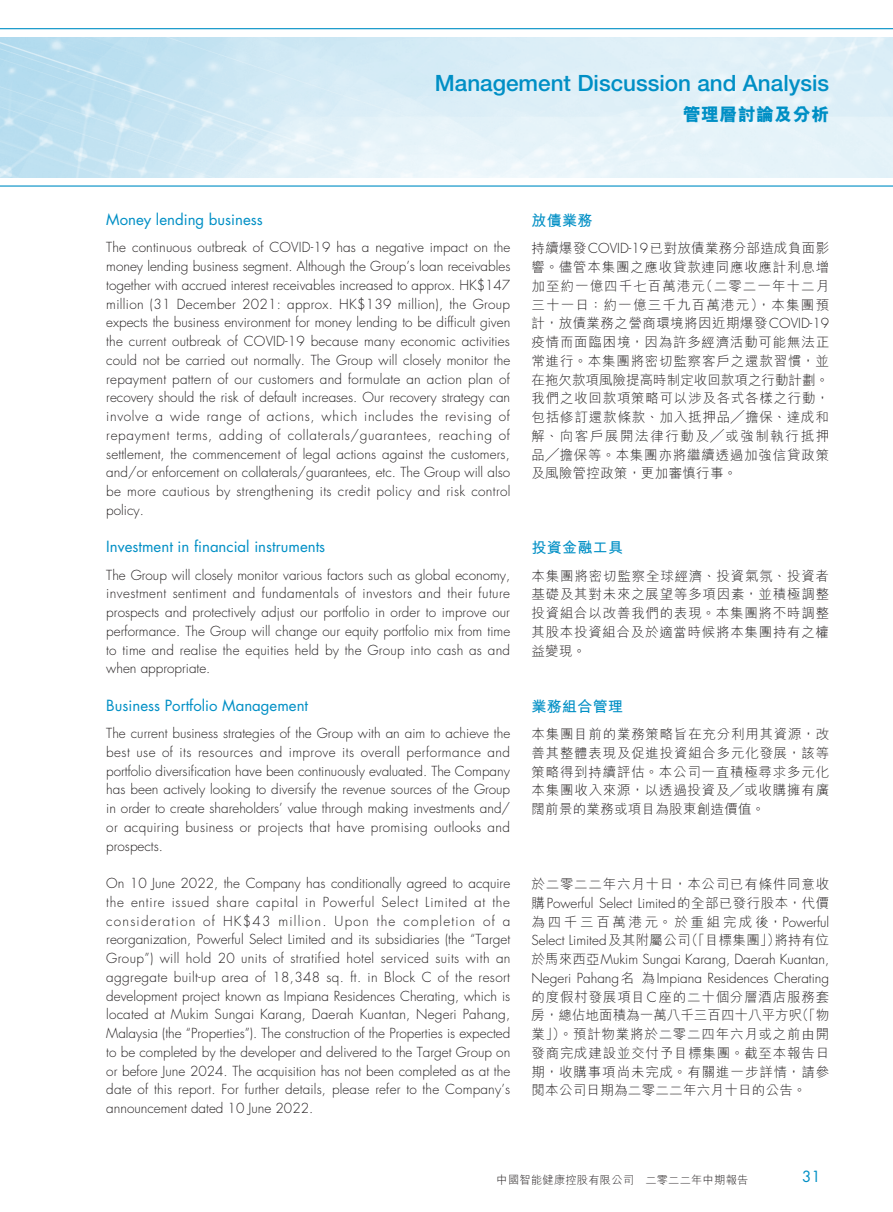
<style>
.page{position:relative;width:893px;height:1212px;background:#fff}
.page>*{position:absolute;margin:0;border:0;box-sizing:border-box;transform-origin:0 0}
.t1{font:500 22.5px "Helvetica Neue LT Std";color:#008fc5}
.t2{font:800 18px "M Hei HK";letter-spacing:.02em;color:#008fc5}
._02_H2_E{font:15px "Futura Std";color:#008fc5}
._002_H2_C{font:700 15px "M Hei HK";letter-spacing:.02em;color:#008fc5}
._00_txt_E{font:300 13.5px/18.8px "Futura Std";letter-spacing:.015em;color:#231f20;text-align:justify}
._000_txt_C{font:300 13.5px/18.8px "M Hei HK";letter-spacing:.055em;color:#231f20;text-align:justify}
.t3{font:300 11.25px "M Hei HK";letter-spacing:.02em;color:#231f20}
.s1{font-family:"Futura Std"}
</style>
<div class="page">
<hr style="left:0;top:28px;width:893px;height:1px;background:#008fc5">
<hr style="left:0;top:185px;width:893px;height:2px;background:#008fc5">
<h1 class="t1" style="left:435px;top:70px;width:396px">Management Discussion and Analysis</h1>
<h2 class="t2" style="left:683px;top:106px;width:148px">管理層討論及分析</h2>
<p class="_02_H2_E" style="left:106px;top:210px;width:158px">Money lending business</p>
<p class="_00_txt_E" style="left:106px;top:238px;width:406px">The continuous outbreak of COVID-19 has a negative impact on the money lending business segment. Although the Group’s loan receivables together with accrued interest receivables increased to approx. HK$147 million (31 December 2021: approx. HK$139 million), the Group expects the business environment for money lending to be difficult given the current outbreak of COVID-19 because many economic activities could not be carried out normally. The Group will closely monitor the repayment pattern of our customers and formulate an action plan of recovery should the risk of default increases. Our recovery strategy can involve a wide range of actions, which includes the revising of repayment terms, adding of collaterals/guarantees, reaching of settlement, the commencement of legal actions against the customers, and/or enforcement on collaterals/guarantees, etc. The Group will also be more cautious by strengthening its credit policy and risk control policy.</p>
<p class="_02_H2_E" style="left:106px;top:537px;width:220px">Investment in financial instruments</p>
<p class="_00_txt_E" style="left:106px;top:566px;width:405px">The Group will closely monitor various factors such as global economy, investment sentiment and fundamentals of investors and their future prospects and protectively adjust our portfolio in order to improve our performance. The Group will change our equity portfolio mix from time to time and realise the equities held by the Group into cash as and when appropriate.</p>
<p class="_02_H2_E" style="left:106px;top:696px;width:203px">Business Portfolio Management</p>
<p class="_00_txt_E" style="left:106px;top:724px;width:405px">The current business strategies of the Group with an aim to achieve the best use of its resources and improve its overall performance and portfolio diversification have been continuously evaluated. The Company has been actively looking to diversify the revenue sources of the Group in order to create shareholders’ value through making investments and/ or acquiring business or projects that have promising outlooks and prospects.</p>
<p class="_00_txt_E" style="left:106px;top:874px;width:406px">On 10 June 2022, the Company has conditionally agreed to acquire the entire issued share capital in Powerful Select Limited at the consideration of HK$43 million. Upon the completion of a reorganization, Powerful Select Limited and its subsidiaries (the “Target Group”) will hold 20 units of stratified hotel serviced suits with an aggregate built-up area of 18,348 sq. ft. in Block C of the resort development project known as Impiana Residences Cherating, which is located at Mukim Sungai Karang, Daerah Kuantan, Negeri Pahang, Malaysia (the “Properties”). The construction of the Properties is expected to be completed by the developer and delivered to the Target Group on or before June 2024. The acquisition has not been completed as at the date of this report. For further details, please refer to the Company’s announcement dated 10 June 2022.</p>
<p class="_002_H2_C" style="left:531px;top:210px;width:62px">放債業務</p>
<p class="_000_txt_C" style="left:531px;top:239px;width:299px">持續爆發<span class="s1">COVID-19</span>已對放債業務分部造成負面影響。儘管本集團之應收貸款連同應收應計利息增加至約一億四千七百萬港元（二零二一年十二月三十一日：約一億三千九百萬港元），本集團預計，放債業務之營商環境將因近期爆發<span class="s1">COVID-19</span>疫情而面臨困境，因為許多經濟活動可能無法正常進行。本集團將密切監察客戶之還款習慣，並在拖欠款項風險提高時制定收回款項之行動計劃。我們之收回款項策略可以涉及各式各樣之行動，包括修訂還款條款、加入抵押品╱擔保、達成和解、向客戶展開法律行動及╱或強制執行抵押品╱擔保等。本集團亦將繼續透過加強信貸政策及風險管控政策，更加審慎行事。</p>
<p class="_002_H2_C" style="left:531px;top:537px;width:93px">投資金融工具</p>
<p class="_000_txt_C" style="left:531px;top:566px;width:299px">本集團將密切監察全球經濟、投資氣氛、投資者基礎及其對未來之展望等多項因素，並積極調整投資組合以改善我們的表現。本集團將不時調整其股本投資組合及於適當時候將本集團持有之權益變現。</p>
<p class="_002_H2_C" style="left:531px;top:695px;width:93px">業務組合管理</p>
<p class="_000_txt_C" style="left:531px;top:724px;width:299px">本集團目前的業務策略旨在充分利用其資源，改善其整體表現及促進投資組合多元化發展，該等策略得到持續評估。本公司一直積極尋求多元化本集團收入來源，以透過投資及╱或收購擁有廣闊前景的業務或項目為股東創造價值。</p>
<p class="_000_txt_C" style="left:531px;top:874px;width:299px">於二零二二年六月十日，本公司已有條件同意收購<span class="s1">Powerful Select Limited</span>的全部已發行股本，代價為四千三百萬港元。於重組完成後，<span class="s1">Powerful Select Limited</span>及其附屬公司（「目標集團」）將持有位於馬來西亞<span class="s1">Mukim Sungai Karang, Daerah Kuantan, Negeri Pahang</span>名為<span class="s1">Impiana Residences Cherating</span>的度假村發展項目<span class="s1">C</span>座的二十個分層酒店服務套房，總佔地面積為一萬八千三百四十八平方呎（「物業」）。預計物業將於二零二四年六月或之前由開發商完成建設並交付予目標集團。截至本報告日期，收購事項尚未完成。有關進一步詳情，請參閱本公司日期為二零二二年六月十日的公告。</p>
<p class="t3" style="left:497px;top:1174px;width:253px">中國智能健康控股有限公司 二零二二年中期報告</p>
<p class="_02_H2_E" style="left:802px;top:1167px;width:20px">31</p>
</div>
